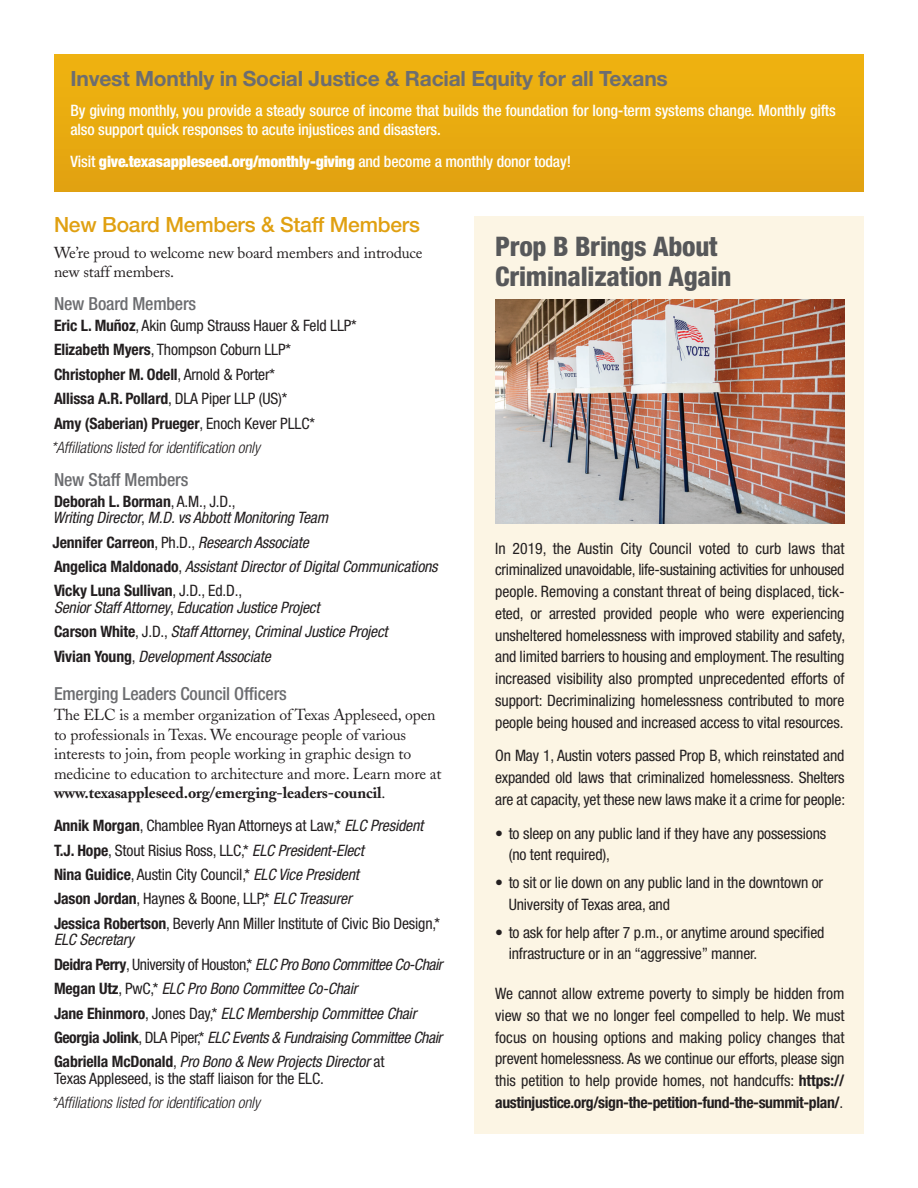
<style>
.page{position:relative;width:918px;height:1188px;background:#fff}
.page>*{position:absolute;margin:0;border:0;box-sizing:border-box;transform-origin:0 0}
.t1{font:800 condensed 27px/30px "Helvetica Neue";letter-spacing:-.01em;color:#57585a}
.t2{font:700 21px "Helvetica Neue";letter-spacing:-.01em;color:#6c6d70}
.Subhead{font:500 21px "Helvetica Neue";letter-spacing:-.01em;color:#e0a011}
.New_Member_Header{font:500 condensed 18px "Helvetica Neue";letter-spacing:-.01em;color:#6c6d70}
.Secondary_Article_Te{font:condensed 15.75px/21.8px "Helvetica Neue";letter-spacing:-.01em;color:#231f20}
.New_Member_Name{font:italic condensed 15.75px/16.5px "Helvetica Neue";letter-spacing:-.01em;color:#231f20}
.New_Member_Name-2{font:condensed 15.75px/16.5px "Helvetica Neue";letter-spacing:-.01em;color:#231f20}
.Article_Text{font:15.75px/19.5px "Adobe Caslon";letter-spacing:-.01em;color:#231f20}
.t3{font:500 condensed 15.75px/19.5px "Helvetica Neue";letter-spacing:-.01em;color:#fff}
.New_Member_Name-3{font:700 condensed 15.75px "Helvetica Neue";letter-spacing:-.01em;color:#231f20}
.t4{font:italic 300 condensed 15.75px "Helvetica Neue";letter-spacing:-.01em;color:#231f20}
.t5{font:900 condensed 15.75px "Helvetica Neue";letter-spacing:-.01em;color:#fff}
.New_Member_Name-4{font:italic condensed 15.75px "Helvetica Neue";letter-spacing:-.03em;color:#231f20}
.s1{font-weight:500}
.s2{font-weight:700}
.s3{font-weight:400}
.s4{font-weight:700;font-style:normal}
.s5{font-style:normal}
.s6{font-style:italic}
</style>
<div class="page">
<div style="left:54px;top:54px;width:810px;height:138px;background:#e9ac10"></div>
<div style="left:474px;top:216px;width:390px;height:918px;background:#fcf5e4"></div>
<img style="left:495px;top:300px;width:350px;height:224px">
<p class="t2" style="left:70px;top:66px;width:599px">Invest Monthly in Social Justice &amp; Racial Equity for all Texans</p>
<p class="t3" style="left:70px;top:100px;width:767px">By giving monthly, you provide a steady source of income that builds the foundation for long-term systems change. Monthly gifts also support quick responses to acute injustices and disasters.</p>
<p class="t5" style="left:70px;top:151px;width:502px"><span class="s1">Visit</span> give.texasappleseed.org/monthly-giving <span class="s1">and become a monthly donor today!</span></p>
<p class="Subhead" style="left:54px;top:212px;width:367px">New Board Members &amp; Staff Members</p>
<p class="Article_Text" style="left:54px;top:243px;width:370px">We’re proud to welcome new board members and introduce new staff members.</p>
<p class="New_Member_Header" style="left:54px;top:293px;width:144px">New Board Members</p>
<p class="New_Member_Name-2" style="left:54px;top:317px;width:304px"><span class="s2">Eric L. Muñoz</span>, Akin Gump Strauss Hauer &amp; Feld LLP*</p>
<p class="New_Member_Name-2" style="left:54px;top:341px;width:239px"><span class="s2">Elizabeth Myers</span>, Thompson Coburn LLP*</p>
<p class="New_Member_Name-3" style="left:54px;top:365px;width:223px">Christopher M. Odell<span class="s3">, Arnold &amp; Porter*</span></p>
<p class="New_Member_Name-3" style="left:54px;top:389px;width:235px">Allissa A.R. Pollard<span class="s3">, DLA Piper LLP (US)*</span></p>
<p class="New_Member_Name-3" style="left:54px;top:413px;width:262px">Amy (Saberian) Prueger<span class="s3">, Enoch Kever PLLC*</span></p>
<p class="t4" style="left:51px;top:438px;width:210px">*Affiliations listed for identification only</p>
<p class="New_Member_Header" style="left:54px;top:469px;width:136px">New Staff Members</p>
<p class="New_Member_Name" style="left:53px;top:493px;width:277px"><span class="s4">Deborah L. Borman</span><span class="s5">, A.M., J.D.,<br></span>Writing Director<span class="s5">,</span> M.D. vs Abbott Monitoring Team</p>
<p class="New_Member_Name" style="left:53px;top:534px;width:258px"><span class="s4">Jennifer Carreon</span><span class="s5">, Ph.D.,</span> Research Associate</p>
<p class="New_Member_Name" style="left:54px;top:558px;width:385px"><span class="s4">Angelica Maldonado</span><span class="s5">,</span> Assistant Director of Digital Communications</p>
<p class="New_Member_Name" style="left:54px;top:582px;width:267px"><span class="s4">Vicky Luna Sullivan</span><span class="s5">, J.D., Ed.D.,<br></span>Senior Staff Attorney<span class="s5">,</span> Education Justice Project</p>
<p class="New_Member_Name" style="left:54px;top:623px;width:335px"><span class="s4">Carson White</span><span class="s5">, J.D.,</span> Staff Attorney<span class="s5">,</span> Criminal Justice Project</p>
<p class="New_Member_Name" style="left:54px;top:648px;width:218px"><span class="s4">Vivian Young</span><span class="s5">,</span> Development Associate</p>
<p class="New_Member_Header" style="left:54px;top:682px;width:234px">Emerging Leaders Council Officers</p>
<p class="Article_Text" style="left:54px;top:705px;width:389px">The ELC is a member organization of Texas Appleseed, open to professionals in Texas. We encourage people of various interests to join, from people working in graphic design to medicine to education to architecture and more. Learn more at <span class="s2">www.texasappleseed.org/emerging-leaders-council</span>.</p>
<p class="New_Member_Name-2" style="left:54px;top:817px;width:371px"><span class="s2">Annik Morgan</span>, Chamblee Ryan Attorneys at Law,* <span class="s6">ELC President</span></p>
<p class="New_Member_Name-2" style="left:54px;top:842px;width:311px"><span class="s2">T.J. Hope</span>, Stout Risius Ross, LLC,* <span class="s6">ELC President-Elect</span></p>
<p class="New_Member_Name-2" style="left:54px;top:866px;width:306px"><span class="s2">Nina Guidice</span>, Austin City Council,* <span class="s6">ELC Vice President</span></p>
<p class="New_Member_Name-2" style="left:54px;top:890px;width:299px"><span class="s2">Jason Jordan</span>, Haynes &amp; Boone, LLP,* <span class="s6">ELC Treasurer</span></p>
<p class="New_Member_Name-2" style="left:54px;top:915px;width:388px"><span class="s2">Jessica Robertson</span>, Beverly Ann Miller Institute of Civic Bio Design,*<br><span class="s6">ELC Secretary</span></p>
<p class="New_Member_Name-4" style="left:54px;top:955px;width:390px"><span class="s4">Deidra Perry</span><span class="s5">, University of Houston,*</span> ELC Pro Bono Committee Co-Chair</p>
<p class="New_Member_Name" style="left:54px;top:980px;width:305px"><span class="s4">Megan Utz</span><span class="s5">, PwC,*</span> ELC Pro Bono Committee Co-Chair</p>
<p class="New_Member_Name" style="left:54px;top:1005px;width:364px"><span class="s4">Jane Ehinmoro</span><span class="s5">, Jones Day,*</span> ELC Membership Committee Chair</p>
<p class="New_Member_Name" style="left:54px;top:1029px;width:390px"><span class="s4">Georgia Jolink</span><span class="s5">, DLA Piper,*</span> ELC Events &amp; Fundraising Committee Chair</p>
<p class="New_Member_Name-2" style="left:54px;top:1053px;width:332px"><span class="s2">Gabriella McDonald</span>, <span class="s6">Pro Bono &amp; New Projects Director</span> at<br>Texas Appleseed, is the staff liaison for the ELC.</p>
<p class="t4" style="left:51px;top:1094px;width:210px">*Affiliations listed for identification only</p>
<p class="t1" style="left:495px;top:231px;width:238px">Prop B Brings About<br>Criminalization Again</p>
<p class="Secondary_Article_Te" style="left:495px;top:537px;width:351px">In 2019, the Austin City Council voted to curb laws that criminalized unavoidable, life-sustaining activities for unhoused people. Removing a constant threat of being displaced, tick&shy;eted, or arrested provided people who were experiencing unsheltered homelessness with improved stability and safety, and limited barriers to housing and employment. The resulting increased visibility also prompted unprecedented efforts of support: Decriminalizing homelessness contributed to more people being housed and increased access to vital resources.</p>
<p class="Secondary_Article_Te" style="left:495px;top:745px;width:351px;text-align:justify">On May 1, Austin voters passed Prop B, which reinstated and expanded old laws that criminalized homelessness. Shelters are at capacity, yet these new laws make it a crime for people:</p>
<p class="Secondary_Article_Te" style="left:509px;top:822px;width:319px;text-indent:-14px">• to sleep on any public land if they have any possessions (no tent required),</p>
<p class="Secondary_Article_Te" style="left:509px;top:872px;width:316px;text-indent:-14px">• to sit or lie down on any public land in the downtown or<br>University of Texas area, and</p>
<p class="Secondary_Article_Te" style="left:509px;top:921px;width:317px;text-indent:-14px">• to ask for help after 7 p.m., or anytime around specified infrastructure or in an “aggressive” manner.</p>
<p class="Secondary_Article_Te" style="left:495px;top:983px;width:351px;text-align:justify">We cannot allow extreme poverty to simply be hidden from view so that we no longer feel compelled to help. We must focus on housing options and making policy changes that prevent homelessness. As we continue our efforts, please sign this petition to help provide homes, not handcuffs: <span class="s2">https:// austinjustice.org/sign-the-petition-fund-the-summit-plan/</span>.</p>
</div>
